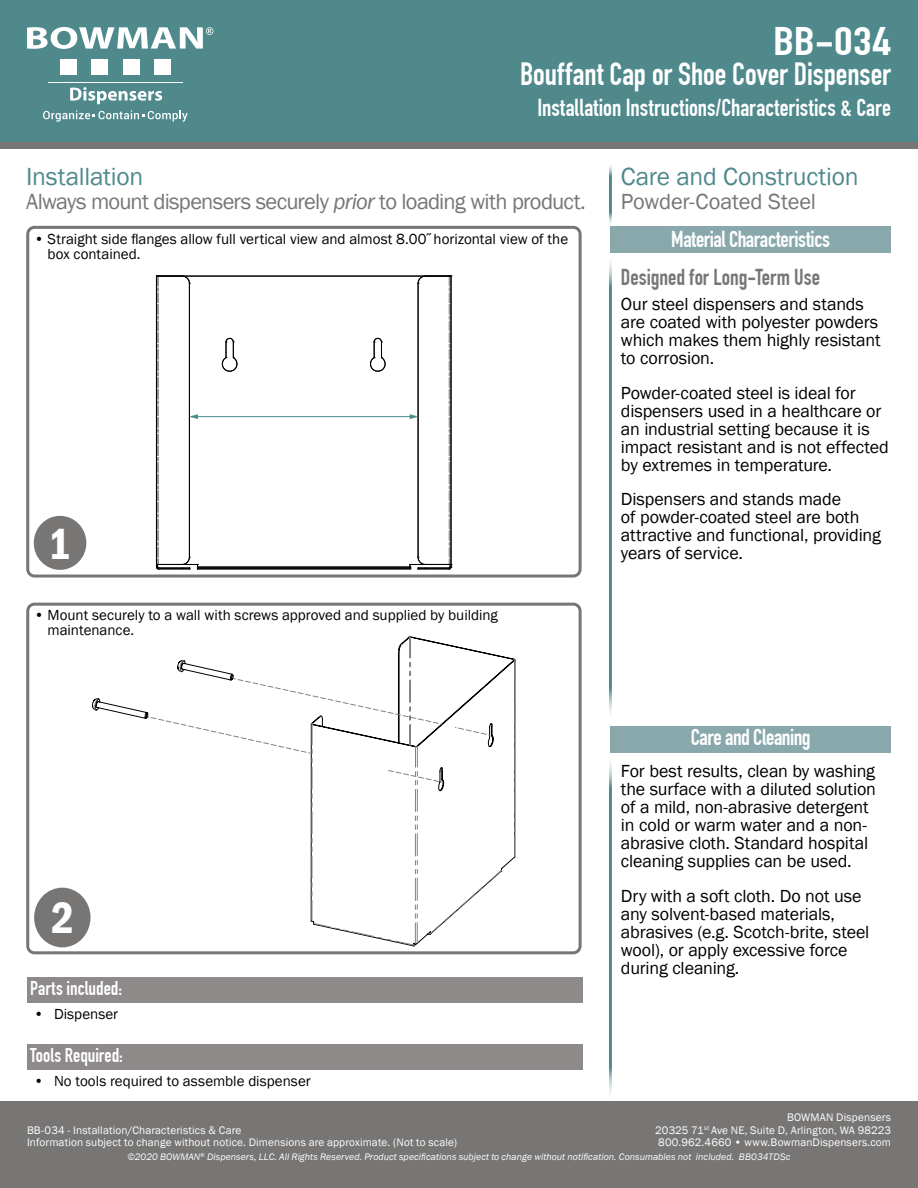
<style>
.page{position:relative;width:918px;height:1188px;background:#fff}
.page>*{position:absolute;margin:0;border:0;box-sizing:border-box;transform-origin:0 0}
.t1{font:600 condensed 45px "Franklin Gothic";color:#fff}
.t2{font:700 39px "DIN Condensed";color:#fff;scale:1.28 1}
.t3{font:700 31.5px "DIN Condensed";letter-spacing:-.005em;color:#fff}
.t4{font:25.5px "Franklin Gothic";letter-spacing:-.01em;color:#4f898c}
.t5{font:700 24px "DIN Condensed";letter-spacing:.005em;color:#fff}
.t6{font:22.5px "Franklin Gothic";letter-spacing:-.03em;color:#787675}
.t7{font:700 22.5px "DIN Condensed";letter-spacing:-.02em;color:#fff}
.t8{font:700 22.5px "DIN Condensed";letter-spacing:-.005em;color:#787675}
.t9{font:22.5px "Franklin Gothic";letter-spacing:-.01em;color:#787675}
.t10{font:700 19.5px "DIN Condensed";color:#fff}
.t11{font:18px/18px "Franklin Gothic";letter-spacing:-.01em;color:#000}
.t12{font:15px/15px "Franklin Gothic";color:#000}
.t13{font:11.25px/12.8px "Franklin Gothic";letter-spacing:.01em;color:#fff}
.t14{font:italic 9.75px "Franklin Gothic";letter-spacing:.005em;color:#fff}
.s1{font-style:italic}
.s2{font-family:"DIN Condensed";font-weight:700}
</style>
<div class="page">
<div style="left:0;top:0;width:918px;height:148px;background:#787675"></div>
<div style="left:0;top:1101px;width:918px;height:87px;background:#787675"></div>
<div style="left:0;top:0;width:918px;height:142px;background:#4f898c"></div>
<svg style="left:27px;top:27px;width:186px;height:22px"></svg>
<div style="left:60px;top:59px;width:17px;height:16px;background:#fff"></div>
<div style="left:92px;top:59px;width:16px;height:16px;background:#fff"></div>
<div style="left:123px;top:59px;width:17px;height:16px;background:#fff"></div>
<div style="left:154px;top:59px;width:17px;height:16px;background:#fff"></div>
<hr style="left:49px;top:82px;width:134px;height:1px;background:#fff">
<svg style="left:70px;top:87px;width:92px;height:17px"></svg>
<svg style="left:43px;top:110px;width:145px;height:12px"></svg>
<div style="left:26px;top:226px;width:556px;height:352px;border:3px solid #777575;border-radius:7px"></div>
<div style="left:26px;top:603px;width:556px;height:351px;border:3px solid #777575;border-radius:7px"></div>
<svg style="left:408px;top:636px;width:108px;height:311px"></svg>
<svg style="left:514px;top:659px;width:1px;height:198px"></svg>
<svg style="left:92px;top:637px;width:410px;height:309px"></svg>
<hr style="left:158px;top:276px;width:291px;height:1px;background:#010101">
<hr style="left:197px;top:568px;width:213px;height:1px;background:#010101">
<hr style="left:197px;top:569px;width:213px;height:1px;background:#010101">
<hr style="left:197px;top:567px;width:213px;height:1px;background:#010101">
<svg style="left:370px;top:338px;width:16px;height:34px"></svg>
<svg style="left:222px;top:338px;width:15px;height:34px"></svg>
<hr style="left:196px;top:416px;width:215px;height:1px;background:#4d8a8e">
<svg style="left:156px;top:276px;width:42px;height:294px"></svg>
<svg style="left:410px;top:276px;width:42px;height:294px"></svg>
<div style="left:27px;top:977px;width:555px;height:26px;background:#8d8a89"></div>
<div style="left:27px;top:1044px;width:555px;height:26px;background:#8d8a89"></div>
<div style="left:34px;top:516px;width:52px;height:54px;background:#787675;border-radius:50%"></div>
<div style="left:34px;top:888px;width:57px;height:59px;background:#787675;border-radius:50%"></div>
<hr style="left:609px;top:164px;width:3px;height:61px;background:#4f898c">
<hr style="left:609px;top:255px;width:3px;height:466px;background:#4f898c">
<hr style="left:609px;top:756px;width:3px;height:344px;background:#4f898c">
<div style="left:610px;top:226px;width:281px;height:27px;background:#88a8ac"></div>
<div style="left:610px;top:726px;width:281px;height:27px;background:#88a8ac"></div>
<h2 class="t2" style="left:773px;top:18px;width:94px">BB-034</h2>
<h3 class="t3" style="left:520px;top:56px;width:372px">Bouffant Cap or Shoe Cover Dispenser</h3>
<h3 class="t5" style="left:537px;top:94px;width:355px">Installation Instructions/Characteristics &amp; Care</h3>
<h3 class="t4" style="left:26px;top:161px;width:119px">Installation</h3>
<h3 class="t4" style="left:621px;top:161px;width:239px">Care and Construction</h3>
<p class="t6" style="left:26px;top:188px;width:561px">Always mount dispensers securely <span class="s1">prior</span> to loading with product.</p>
<p class="t12" style="left:48px;top:232px;width:522px;text-indent:-14px">• Straight side flanges allow full vertical view and almost 8.00<span class="s2">˝</span> horizontal view of the box contained.</p>
<h1 class="t1" style="left:48px;top:514px;width:24px">1</h1>
<p class="t12" style="left:48px;top:608px;width:452px;text-indent:-13px">• Mount securely to a wall with screws approved and supplied by building maintenance.</p>
<p class="t9" style="left:621px;top:188px;width:197px">Powder-Coated Steel</p>
<p class="t7" style="left:671px;top:226px;width:160px">Material Characteristics</p>
<p class="t8" style="left:621px;top:263px;width:201px">Designed for Long-Term Use</p>
<p class="t11" style="left:621px;top:295px;width:261px">Our steel dispensers and stands are coated with polyester powders which makes them highly resistant to corrosion.</p>
<p class="t11" style="left:621px;top:384px;width:269px">Powder-coated steel is ideal for dispensers used in a healthcare or an industrial setting because it is impact resistant and is not effected by extremes in temperature.</p>
<p class="t11" style="left:621px;top:491px;width:261px">Dispensers and stands made<br>of powder-coated steel are both attractive and functional, providing years of service.</p>
<h1 class="t1" style="left:51px;top:888px;width:24px">2</h1>
<p class="t10" style="left:30px;top:977px;width:93px">Parts included:</p>
<p class="t12" style="left:34px;top:1007px;width:86px">• Dispenser</p>
<p class="t10" style="left:30px;top:1044px;width:94px">Tools Required:</p>
<p class="t12" style="left:34px;top:1073px;width:279px">• No tools required to assemble dispenser</p>
<p class="t13" style="left:27px;top:1124px;width:432px">BB-034 - Installation/Characteristics &amp; Care<br>Information subject to change without notice. Dimensions are approximate. (Not to scale)</p>
<p class="t7" style="left:691px;top:724px;width:121px">Care and Cleaning</p>
<p class="t11" style="left:621px;top:762px;width:257px">For best results, clean by washing the surface with a diluted solution of a mild, non-abrasive detergent in cold or warm water and a non&shy;abrasive cloth. Standard hospital cleaning supplies can be used.</p>
<p class="t11" style="left:621px;top:887px;width:250px">Dry with a soft cloth. Do not use any solvent-based materials, abrasives (e.g. Scotch-brite, steel wool), or apply excessive force during cleaning.</p>
<p class="t13" style="left:655px;top:1111px;width:237px;text-align:justify;text-indent:132px">BOWMAN Dispensers 20325 71<sup>st</sup> Ave NE, Suite D, Arlington, WA 98223<br>800.962.4660 • www.BowmanDispensers.com</p>
<p class="t14" style="left:127px;top:1151px;width:665px">©2020 BOWMAN<sup>®</sup> Dispensers, LLC. All Rights Reserved. Product specifications subject to change without notification. Consumables not included. BB034TDSc</p>
</div>
